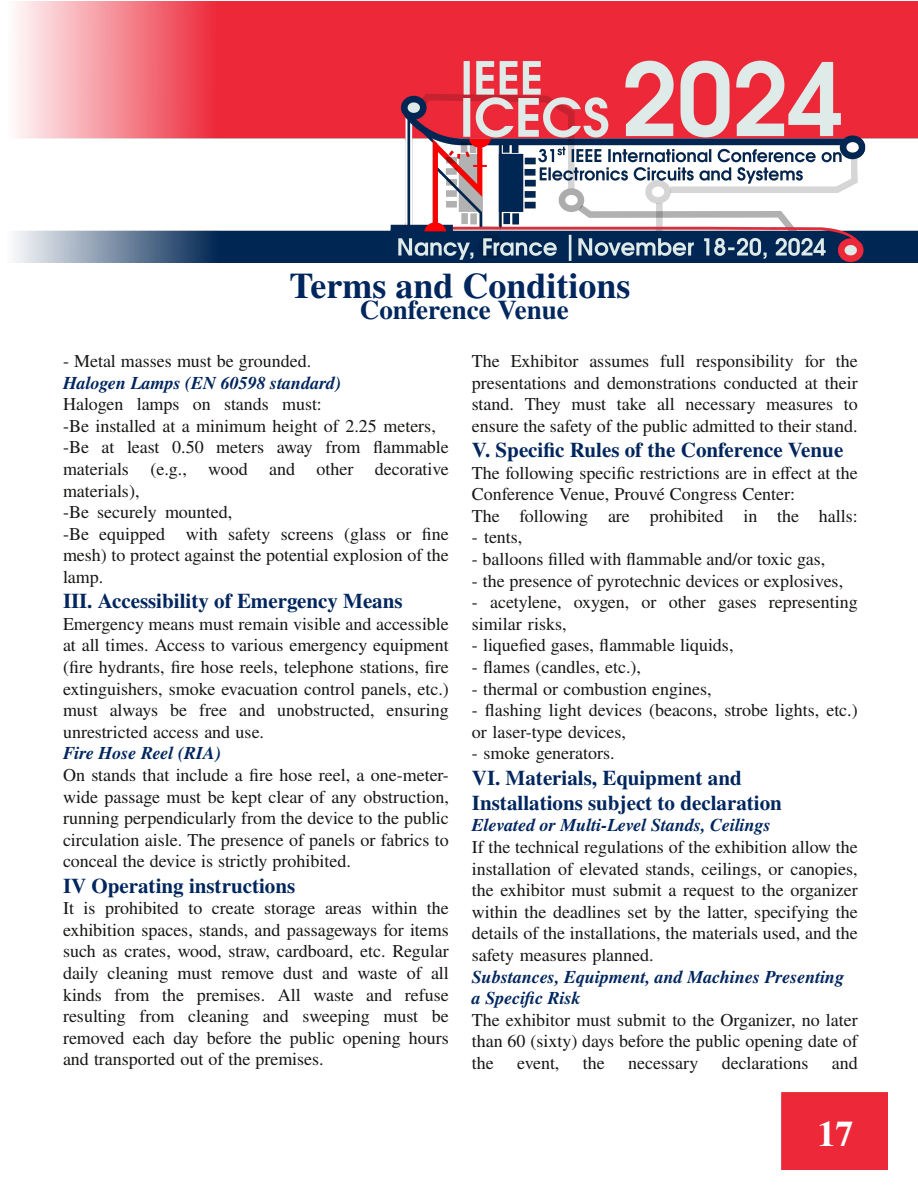
<style>
.page{position:relative;width:918px;height:1188px;background:#fff}
.page>*{position:absolute;margin:0;border:0;box-sizing:border-box;transform-origin:0 0}
.t1{font:700 36px "Te X Gyre Termes X";color:#00265e}
.t2{font:700 36px "Te X Gyre Termes X";color:#fff}
.t3{font:700 27px "Te X Gyre Termes X";color:#00265e}
.t4{font:700 21px/25.2px "Te X Gyre Termes X";color:#00265e}
.t5{font:18px/21.6px "Te X Gyre Termes X";color:#181715;text-align:justify}
.t6{font:italic 700 18px/21.6px "Te X Gyre Termes X";color:#00265e}
</style>
<div class="page">
<div style="left:781px;top:1092px;width:107px;height:78px;background:#ed2839"></div>
<img style="left:14px;top:2px;width:904px;height:261px">
<h1 class="t1" style="left:290px;top:270px;width:342px">Terms and Conditions</h1>
<h2 class="t3" style="left:360px;top:298px;width:210px">Conference Venue</h2>
<p class="t5" style="left:63px;top:351px;width:250px">- Metal masses must be grounded.</p>
<p class="t6" style="left:63px;top:373px;width:280px">Halogen Lamps (EN 60598 standard)</p>
<p class="t5" style="left:63px;top:394px;width:387px;text-align:left">Halogen lamps on stands must:<br>-Be installed at a minimum height of 2.25 meters, -Be at least 0.50 meters away from flammable materials (e.g., wood and other decorative materials),<br>-Be securely mounted,<br>-Be equipped with safety screens (glass or fine mesh) to protect against the potential explosion of the lamp.</p>
<p class="t4" style="left:63px;top:589px;width:341px">III. Accessibility of Emergency Means</p>
<p class="t5" style="left:63px;top:614px;width:387px">Emergency means must remain visible and accessible at all times. Access to various emergency equipment (fire hydrants, fire hose reels, telephone stations, fire extinguishers, smoke evacuation control panels, etc.) must always be free and unobstructed, ensuring unrestricted access and use.</p>
<p class="t6" style="left:63px;top:743px;width:160px">Fire Hose Reel (RIA)</p>
<p class="t5" style="left:63px;top:765px;width:387px">On stands that include a fire hose reel, a one-meter&shy;wide passage must be kept clear of any obstruction, running perpendicularly from the device to the public circulation aisle. The presence of panels or fabrics to conceal the device is strictly prohibited.</p>
<p class="t4" style="left:63px;top:874px;width:234px">IV Operating instructions</p>
<p class="t5" style="left:63px;top:898px;width:387px">It is prohibited to create storage areas within the exhibition spaces, stands, and passageways for items such as crates, wood, straw, cardboard, etc. Regular daily cleaning must remove dust and waste of all kinds from the premises. All waste and refuse resulting from cleaning and sweeping must be removed each day before the public opening hours and transported out of the premises.</p>
<p class="t5" style="left:472px;top:351px;width:387px">The Exhibitor assumes full responsibility for the presentations and demonstrations conducted at their stand. They must take all necessary measures to ensure the safety of the public admitted to their stand.</p>
<p class="t4" style="left:472px;top:438px;width:373px">V. Specific Rules of the Conference Venue</p>
<p class="t5" style="left:472px;top:463px;width:387px;text-align:left">The following specific restrictions are in effect at the<br>Conference Venue, Prouvé Congress Center:<br>The following are prohibited in the halls:</p>
<p class="t5" style="left:472px;top:528px;width:52px">- tents,</p>
<p class="t5" style="left:472px;top:549px;width:355px">- balloons filled with flammable and/or toxic gas,</p>
<p class="t5" style="left:472px;top:571px;width:373px">- the presence of pyrotechnic devices or explosives,</p>
<p class="t5" style="left:472px;top:592px;width:387px">- acetylene, oxygen, or other gases representing similar risks,</p>
<p class="t5" style="left:472px;top:636px;width:263px">- liquefied gases, flammable liquids,</p>
<p class="t5" style="left:472px;top:657px;width:171px">- flames (candles, etc.),</p>
<p class="t5" style="left:472px;top:679px;width:241px">- thermal or combustion engines,</p>
<p class="t5" style="left:472px;top:700px;width:387px">- flashing light devices (beacons, strobe lights, etc.) or laser-type devices,</p>
<p class="t5" style="left:472px;top:744px;width:144px">- smoke generators.</p>
<p class="t4" style="left:472px;top:766px;width:312px">VI. Materials, Equipment and<br>Installations subject to declaration</p>
<p class="t6" style="left:472px;top:815px;width:301px">Elevated or Multi-Level Stands, Ceilings</p>
<p class="t5" style="left:472px;top:837px;width:387px">If the technical regulations of the exhibition allow the installation of elevated stands, ceilings, or canopies, the exhibitor must submit a request to the organizer within the deadlines set by the latter, specifying the details of the installations, the materials used, and the safety measures planned.</p>
<p class="t6" style="left:472px;top:967px;width:374px">Substances, Equipment, and Machines Presenting a Specific Risk</p>
<p class="t5" style="left:472px;top:1010px;width:387px">The exhibitor must submit to the Organizer, no later than 60 (sixty) days before the public opening date of the</p>
<p class="t5" style="left:517px;top:1053px;width:44px">event,</p>
<p class="t5" style="left:583px;top:1053px;width:23px">the</p>
<p class="t5" style="left:628px;top:1053px;width:72px">necessary</p>
<p class="t5" style="left:722px;top:1053px;width:88px">declarations</p>
<p class="t5" style="left:832px;top:1053px;width:27px">and</p>
<h1 class="t2" style="left:818px;top:1117px;width:37px">17</h1>
</div>
